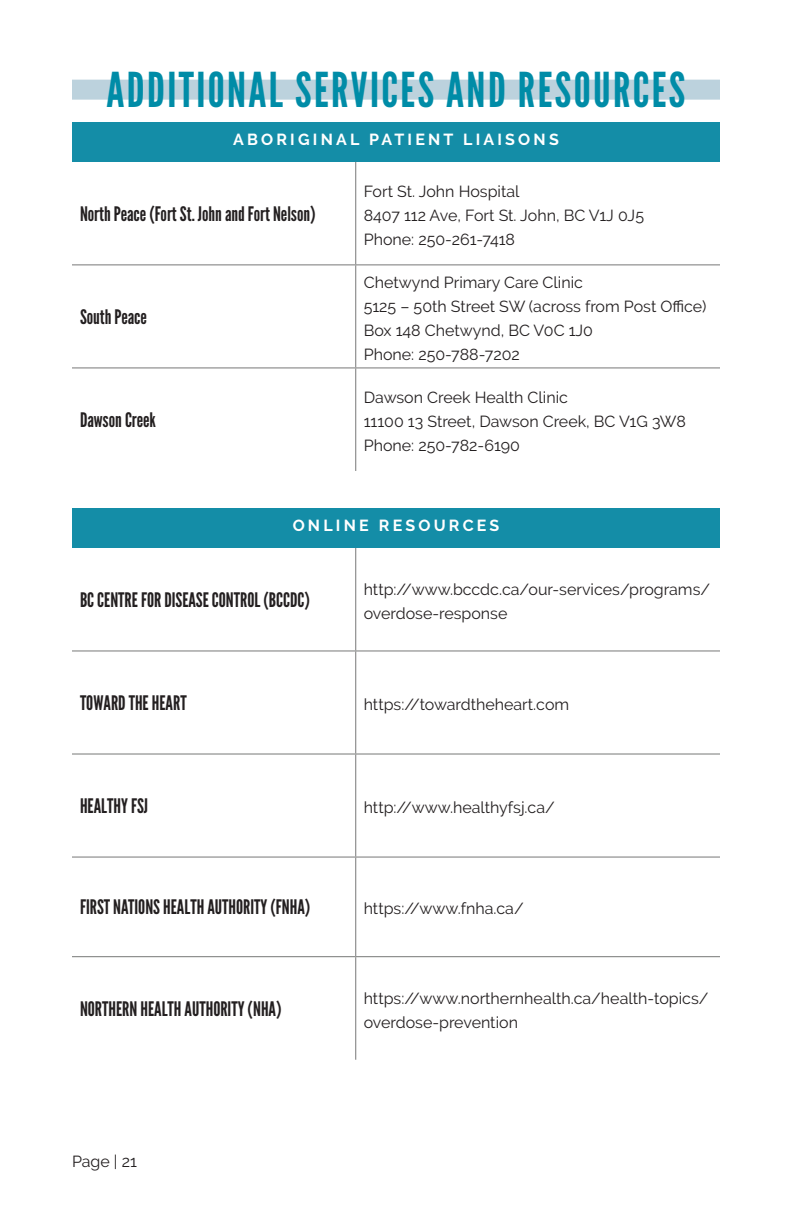
<style>
.page{position:relative;width:792px;height:1224px;background:#fff}
.page>*{position:absolute;margin:0;border:0;box-sizing:border-box;transform-origin:0 0}
.Title_Heading{font:48px "League Gothic";letter-spacing:.05em;color:#008ca7}
.Body_Text{font:20px "League Gothic";color:#231f20}
.Body_Text-2{font:16px/24px "Raleway";color:#231f20}
.Subheaading{font:700 16px "Raleway";letter-spacing:.2em;color:#fff}
</style>
<div class="page">
<div style="left:72px;top:80px;width:648px;height:20px;background:#bcd2dd"></div>
<div style="left:72px;top:122px;width:648px;height:40px;background:#148da7"></div>
<hr style="left:355px;top:162px;width:1px;height:102px;background:#777877">
<hr style="left:72px;top:264px;width:284px;height:1px;background:#777877">
<hr style="left:356px;top:264px;width:364px;height:1px;background:#777877">
<hr style="left:355px;top:265px;width:1px;height:102px;background:#777877">
<hr style="left:72px;top:367px;width:284px;height:1px;background:#777877">
<hr style="left:356px;top:367px;width:364px;height:1px;background:#777877">
<hr style="left:355px;top:368px;width:1px;height:103px;background:#777877">
<div style="left:72px;top:508px;width:648px;height:40px;background:#148da7"></div>
<hr style="left:355px;top:548px;width:1px;height:102px;background:#777877">
<hr style="left:72px;top:650px;width:284px;height:1px;background:#777877">
<hr style="left:356px;top:650px;width:364px;height:1px;background:#777877">
<hr style="left:355px;top:651px;width:1px;height:103px;background:#777877">
<hr style="left:355px;top:957px;width:1px;height:103px;background:#777877">
<hr style="left:72px;top:754px;width:284px;height:1px;background:#777877">
<hr style="left:356px;top:754px;width:364px;height:1px;background:#777877">
<hr style="left:355px;top:755px;width:1px;height:102px;background:#777877">
<hr style="left:72px;top:857px;width:284px;height:1px;background:#777877">
<hr style="left:356px;top:857px;width:364px;height:1px;background:#777877">
<hr style="left:355px;top:858px;width:1px;height:98px;background:#777877">
<hr style="left:72px;top:956px;width:284px;height:1px;background:#777877">
<hr style="left:356px;top:956px;width:364px;height:1px;background:#777877">
<p class="Title_Heading" style="left:107px;top:62px;width:580px">ADDITIONAL SERVICES AND RESOURCES</p>
<p class="Subheaading" style="left:233px;top:130px;width:327px">ABORIGINAL PATIENT LIAISONS</p>
<p class="Body_Text" style="left:80px;top:202px;width:237px">North Peace (Fort St. John and Fort Nelson)</p>
<p class="Body_Text" style="left:80px;top:305px;width:68px">South Peace</p>
<p class="Body_Text" style="left:80px;top:408px;width:77px">Dawson Creek</p>
<p class="Body_Text-2" style="left:364px;top:179px;width:157px">Fort St. John Hospital</p>
<p class="Body_Text-2" style="left:364px;top:203px;width:282px">8407 112 Ave, Fort St. John, BC V1J 0J5</p>
<p class="Body_Text-2" style="left:364px;top:227px;width:153px">Phone: 250-261-7418</p>
<p class="Body_Text-2" style="left:364px;top:270px;width:221px">Chetwynd Primary Care Clinic</p>
<p class="Body_Text-2" style="left:364px;top:294px;width:344px">5125 – 50th Street SW (across from Post Office)</p>
<p class="Body_Text-2" style="left:364px;top:318px;width:231px">Box 148 Chetwynd, BC V0C 1J0</p>
<p class="Body_Text-2" style="left:364px;top:342px;width:158px">Phone: 250-788-7202</p>
<p class="Body_Text-2" style="left:364px;top:385px;width:206px">Dawson Creek Health Clinic</p>
<p class="Body_Text-2" style="left:364px;top:409px;width:324px">11100 13 Street, Dawson Creek, BC V1G 3W8</p>
<p class="Body_Text-2" style="left:364px;top:433px;width:158px">Phone: 250-782-6190</p>
<p class="Subheaading" style="left:293px;top:517px;width:208px">ONLINE RESOURCES</p>
<p class="Body_Text" style="left:80px;top:588px;width:231px">BC CENTRE FOR DISEASE CONTROL (BCCDC)</p>
<p class="Body_Text-2" style="left:364px;top:577px;width:348px">http://www.bccdc.ca/our-services/programs/ overdose-response</p>
<p class="Body_Text" style="left:80px;top:691px;width:108px">TOWARD THE HEART</p>
<p class="Body_Text-2" style="left:364px;top:692px;width:207px">https://towardtheheart.com</p>
<p class="Body_Text" style="left:80px;top:794px;width:70px">HEALTHY FSJ</p>
<p class="Body_Text-2" style="left:364px;top:795px;width:193px">http://www.healthyfsj.ca/</p>
<p class="Body_Text" style="left:80px;top:895px;width:232px">FIRST NATIONS HEALTH AUTHORITY (FNHA)</p>
<p class="Body_Text-2" style="left:364px;top:897px;width:161px">https://www.fnha.ca/</p>
<p class="Body_Text" style="left:80px;top:997px;width:203px">NORTHERN HEALTH AUTHORITY (NHA)</p>
<p class="Body_Text-2" style="left:364px;top:986px;width:346px">https://www.northernhealth.ca/health-topics/ overdose-prevention</p>
<p class="Body_Text-2" style="left:72px;top:1149px;width:66px">Page | 21</p>
</div>
